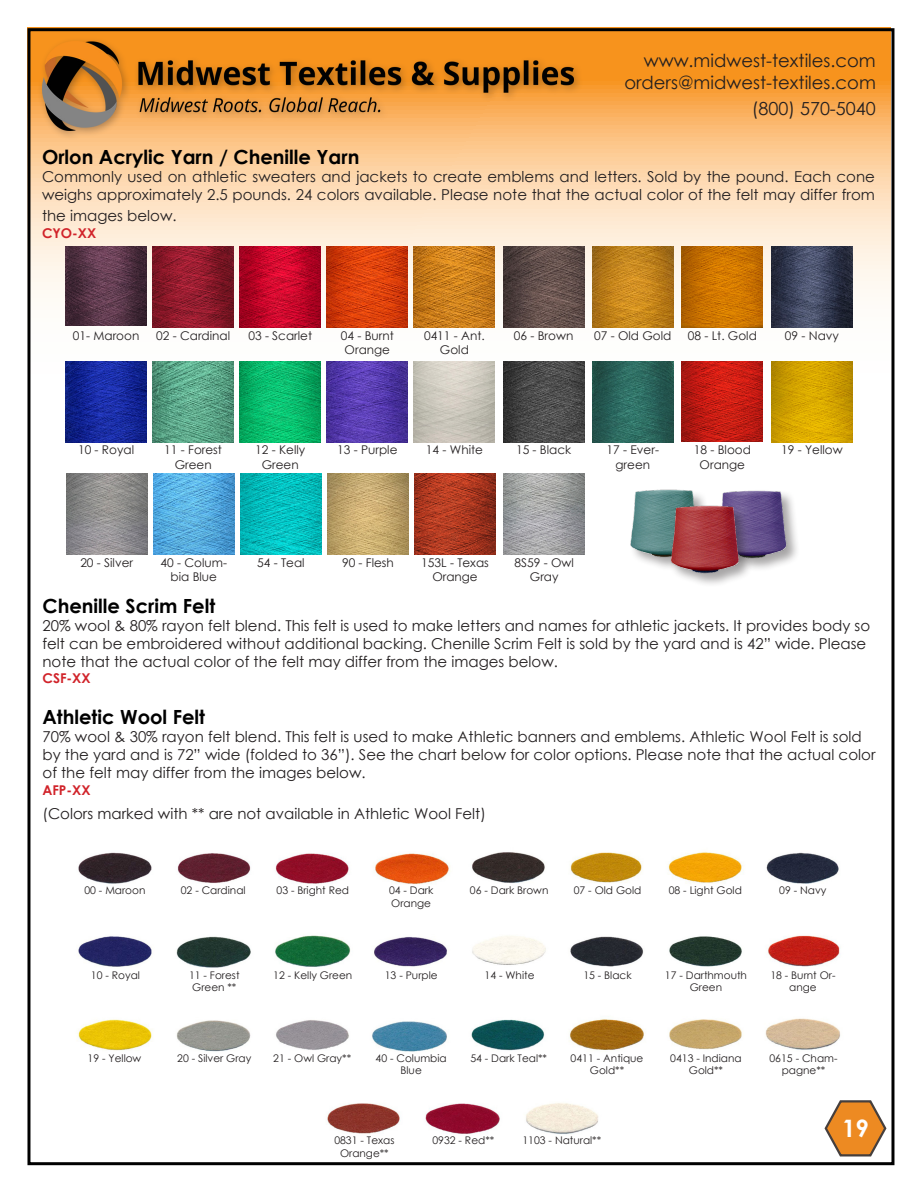
<style>
.page{position:relative;width:918px;height:1188px;background:#fff}
.page>*{position:absolute;margin:0;border:0;box-sizing:border-box;transform-origin:0 0}
.t1{font:700 24px "Century Gothic";color:#fff}
.t2{font:700 19.5px "Century Gothic";color:#000}
.t3{font:18px "Century Gothic";color:#231f20}
.t4{font:15px/18px "Century Gothic";color:#231f20}
.t5{font:700 13.5px "Century Gothic";color:#d1232a}
.t6{font:12px/14.4px "Century Gothic";color:#231f20;text-align:center}
.t7{font:10.5px/12.6px "Century Gothic";color:#231f20;text-align:center}
</style>
<div class="page">
<svg style="left:27px;top:27px;width:864px;height:528px"></svg>
<div style="left:37px;top:37px;width:546px;height:103px;background:#231f20;opacity:.35"></div>
<img style="left:42px;top:42px;width:531px;height:89px">
<img style="left:66px;top:247px;width:81px;height:78px">
<img style="left:153px;top:247px;width:81px;height:81px">
<img style="left:240px;top:247px;width:81px;height:81px">
<img style="left:414px;top:247px;width:81px;height:81px">
<img style="left:503px;top:247px;width:81px;height:81px">
<img style="left:592px;top:247px;width:81px;height:81px">
<img style="left:682px;top:247px;width:81px;height:80px">
<img style="left:771px;top:247px;width:81px;height:81px">
<img style="left:327px;top:247px;width:81px;height:81px">
<img style="left:66px;top:361px;width:81px;height:81px">
<img style="left:153px;top:361px;width:81px;height:81px">
<img style="left:240px;top:361px;width:81px;height:81px">
<img style="left:414px;top:361px;width:81px;height:81px">
<img style="left:503px;top:361px;width:81px;height:81px">
<img style="left:592px;top:361px;width:81px;height:81px">
<img style="left:682px;top:361px;width:81px;height:81px">
<img style="left:771px;top:361px;width:81px;height:81px">
<img style="left:327px;top:361px;width:81px;height:81px">
<img style="left:66px;top:474px;width:81px;height:81px">
<img style="left:153px;top:474px;width:81px;height:81px">
<img style="left:240px;top:474px;width:81px;height:81px">
<img style="left:415px;top:474px;width:81px;height:81px">
<img style="left:504px;top:474px;width:81px;height:81px">
<img style="left:327px;top:474px;width:81px;height:81px">
<img style="left:621px;top:477px;width:85px;height:89px">
<div style="left:717px;top:489px;width:83px;height:83px;background:#231f20;opacity:.4"></div>
<img style="left:706px;top:477px;width:86px;height:95px">
<img style="left:659px;top:493px;width:94px;height:91px">
<img style="left:77px;top:852px;width:75px;height:199px">
<img style="left:176px;top:853px;width:75px;height:199px">
<img style="left:275px;top:853px;width:76px;height:197px">
<img style="left:372px;top:853px;width:77px;height:199px">
<img style="left:471px;top:852px;width:75px;height:199px">
<img style="left:570px;top:852px;width:72px;height:31px">
<img style="left:668px;top:851px;width:75px;height:199px">
<img style="left:765px;top:852px;width:76px;height:198px">
<img style="left:569px;top:936px;width:75px;height:115px">
<svg style="left:824px;top:1100px;width:63px;height:57px"></svg>
<img style="left:327px;top:1103px;width:73px;height:31px">
<img style="left:425px;top:1103px;width:75px;height:31px">
<img style="left:526px;top:1103px;width:73px;height:31px">
<p class="t3" style="left:644px;top:48px;width:234px">www.midwest-textiles.com</p>
<p class="t3" style="left:752px;top:96px;width:125px">(800) 570-5040</p>
<p class="t3" style="left:624px;top:70px;width:253px">orders@midwest-textiles.com</p>
<p class="t2" style="left:42px;top:142px;width:319px">Orlon Acrylic Yarn / Chenille Yarn</p>
<p class="t4" style="left:42px;top:167px;width:835px">Commonly used on athletic sweaters and jackets to create emblems and letters. Sold by the pound. Each cone weighs approximately 2.5 pounds. 24 colors available. Please note that the actual color of the felt may differ from</p>
<p class="t4" style="left:42px;top:207px;width:136px">the images below.</p>
<p class="t5" style="left:42px;top:222px;width:56px">CYO-XX</p>
<p class="t6" style="left:73px;top:328px;width:68px">01- Maroon</p>
<p class="t6" style="left:156px;top:328px;width:76px">02 - Cardinal</p>
<p class="t6" style="left:248px;top:328px;width:65px">03 - Scarlet</p>
<p class="t6" style="left:341px;top:328px;width:55px">04 - Burnt<br>Orange</p>
<p class="t6" style="left:424px;top:328px;width:62px">0411 - Ant.<br>Gold</p>
<p class="t6" style="left:514px;top:328px;width:61px">06 - Brown</p>
<p class="t6" style="left:594px;top:328px;width:79px">07 - Old Gold</p>
<p class="t6" style="left:688px;top:328px;width:71px">08 - Lt. Gold</p>
<p class="t6" style="left:785px;top:328px;width:56px">09 - Navy</p>
<p class="t6" style="left:78px;top:443px;width:58px">10 - Royal</p>
<p class="t6" style="left:164px;top:443px;width:59px">11 - Forest<br>Green</p>
<p class="t6" style="left:255px;top:443px;width:52px">12 - Kelly<br>Green</p>
<p class="t6" style="left:337px;top:443px;width:62px">13 - Purple</p>
<p class="t6" style="left:426px;top:443px;width:59px">14 - White</p>
<p class="t6" style="left:516px;top:443px;width:57px">15 - Black</p>
<p class="t6" style="left:607px;top:443px;width:54px">17 - Ever&shy;green</p>
<p class="t6" style="left:694px;top:443px;width:59px">18 - Blood<br>Orange</p>
<p class="t6" style="left:781px;top:443px;width:63px">19 - Yellow</p>
<p class="t6" style="left:80px;top:555px;width:54px">20 - Silver</p>
<p class="t6" style="left:161px;top:555px;width:68px">40 - Colum&shy;bia Blue</p>
<p class="t6" style="left:257px;top:555px;width:49px">54 - Teal</p>
<p class="t6" style="left:342px;top:555px;width:53px">90 - Flesh</p>
<p class="t6" style="left:421px;top:555px;width:69px">153L - Texas<br>Orange</p>
<p class="t6" style="left:515px;top:555px;width:61px">8S59 - Owl<br>Gray</p>
<p class="t2" style="left:43px;top:591px;width:174px">Chenille Scrim Felt</p>
<p class="t4" style="left:43px;top:616px;width:829px">20% wool &amp; 80% rayon felt blend. This felt is used to make letters and names for athletic jackets. It provides body so felt can be embroidered without additional backing. Chenille Scrim Felt is sold by the yard and is 42” wide. Please note that the actual color of the felt may differ from the images below.</p>
<p class="t5" style="left:43px;top:668px;width:50px">CSF-XX</p>
<p class="t2" style="left:43px;top:703px;width:164px">Athletic Wool Felt</p>
<p class="t4" style="left:43px;top:728px;width:835px">70% wool &amp; 30% rayon felt blend. This felt is used to make Athletic banners and emblems. Athletic Wool Felt is sold by the yard and is 72” wide (folded to 36”). See the chart below for color options. Please note that the actual color of the felt may differ from the images below.</p>
<p class="t5" style="left:43px;top:779px;width:50px">AFP-XX</p>
<p class="t4" style="left:43px;top:805px;width:445px">(Colors marked with ** are not available in Athletic Wool Felt)</p>
<p class="t7" style="left:84px;top:884px;width:63px">00 - Maroon</p>
<p class="t7" style="left:181px;top:884px;width:66px">02 - Cardinal</p>
<p class="t7" style="left:277px;top:884px;width:74px">03 - Bright Red</p>
<p class="t7" style="left:389px;top:884px;width:46px">04 - Dark</p>
<p class="t7" style="left:391px;top:896px;width:41px">Orange</p>
<p class="t7" style="left:470px;top:884px;width:80px">06 - Dark Brown</p>
<p class="t7" style="left:574px;top:884px;width:69px">07 - Old Gold</p>
<p class="t7" style="left:669px;top:884px;width:75px">08 - Light Gold</p>
<p class="t7" style="left:779px;top:884px;width:49px">09 - Navy</p>
<p class="t7" style="left:91px;top:968px;width:51px">10 - Royal</p>
<p class="t7" style="left:189px;top:968px;width:52px">11 - Forest<br>Green **</p>
<p class="t7" style="left:273px;top:968px;width:81px">12 - Kelly Green</p>
<p class="t7" style="left:385px;top:968px;width:54px">13 - Purple</p>
<p class="t7" style="left:485px;top:968px;width:51px">14 - White</p>
<p class="t7" style="left:583px;top:968px;width:50px">15 - Black</p>
<p class="t7" style="left:665px;top:968px;width:84px">17 - Darthmouth<br>Green</p>
<p class="t7" style="left:770px;top:968px;width:67px">18 - Burnt Or&shy;ange</p>
<p class="t7" style="left:88px;top:1051px;width:55px">19 - Yellow</p>
<p class="t7" style="left:177px;top:1051px;width:76px">20 - Silver Gray</p>
<p class="t7" style="left:273px;top:1051px;width:79px">21 - Owl Gray**</p>
<p class="t7" style="left:376px;top:1051px;width:73px">40 - Columbia<br>Blue</p>
<p class="t7" style="left:470px;top:1051px;width:78px">54 - Dark Teal**</p>
<p class="t7" style="left:571px;top:1051px;width:74px">0411 - Antique<br>Gold**</p>
<p class="t7" style="left:670px;top:1051px;width:73px">0413 - Indiana<br>Gold**</p>
<p class="t7" style="left:769px;top:1051px;width:70px">0615 - Cham&shy;pagne**</p>
<p class="t7" style="left:334px;top:1134px;width:62px">0831 - Texas<br>Orange**</p>
<p class="t7" style="left:432px;top:1134px;width:63px">0932 - Red**</p>
<p class="t7" style="left:522px;top:1134px;width:80px">1103 - Natural**</p>
<p class="t1" style="left:842px;top:1110px;width:28px">19</p>
</div>
